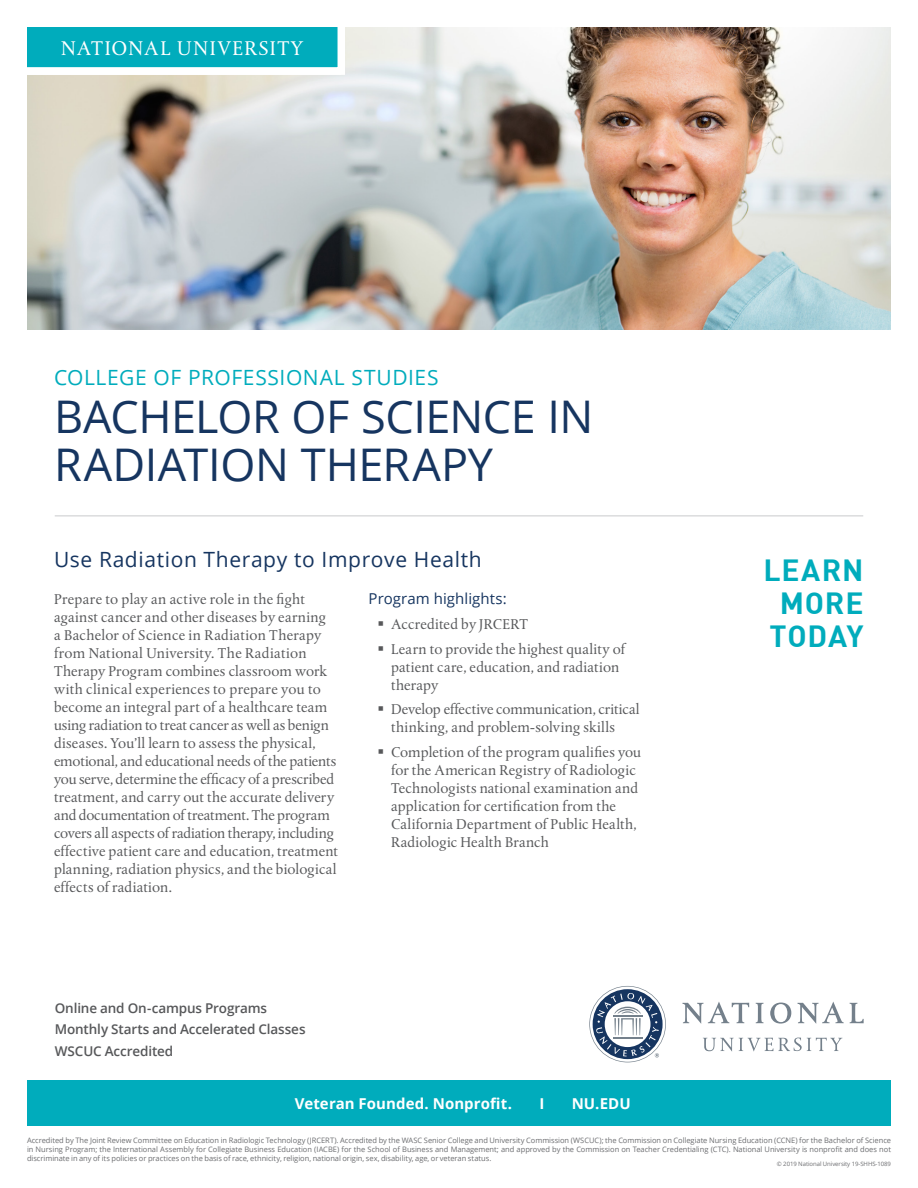
<style>
.page{position:relative;width:918px;height:1188px;background:#fff}
.page>*{position:absolute;margin:0;border:0;box-sizing:border-box;transform-origin:0 0}
.t1{font:45px/48px "Open Sans";letter-spacing:-.01em;color:#163560}
.t2{font:30px/33px "DIN Bold";letter-spacing:.03em;color:#00acbc;text-align:center}
.t3{font:21px "Open Sans";letter-spacing:.03em;color:#163560}
.t4{font:21px "Open Sans";letter-spacing:.03em;color:#00acbc}
.t5{font:21px "Albertina MT Std";letter-spacing:.065em;color:#fff}
.t6{font:15px/18px "Albertina MT Std";letter-spacing:.005em;color:#57585a}
.t7{font:700 15px "Open Sans";letter-spacing:.005em;color:#fff}
.t8{font:15px "Open Sans";letter-spacing:.005em;color:#163560}
.t9{font:600 13.5px/21.8px "Open Sans";letter-spacing:-.01em;color:#57585a}
.t10{font:7.5px/9px "Open Sans";letter-spacing:-.005em;color:#6c6d70;text-align:justify}
.t11{font:6px "Open Sans";letter-spacing:-.01em;color:#6c6d70}
</style>
<div class="page">
<img style="left:27px;top:27px;width:864px;height:302px">
<hr style="left:55px;top:516px;width:808px;height:1px;background:#c9cacc">
<svg style="left:683px;top:1002px;width:66px;height:22px"></svg>
<svg style="left:756px;top:1003px;width:7px;height:20px"></svg>
<svg style="left:770px;top:1003px;width:21px;height:21px"></svg>
<svg style="left:798px;top:1002px;width:46px;height:22px"></svg>
<svg style="left:850px;top:1003px;width:14px;height:20px"></svg>
<svg style="left:703px;top:1038px;width:139px;height:14px"></svg>
<svg style="left:589px;top:986px;width:77px;height:76px"></svg>
<svg style="left:27px;top:27px;width:322px;height:52px;background:#1db3bf"></svg>
<div style="left:0;top:67px;width:341px;height:8px;background:#fff"></div>
<div style="left:27px;top:1080px;width:864px;height:46px;background:#00acbc"></div>
<h3 class="t5" style="left:61px;top:36px;width:244px">NATIONAL UNIVERSITY</h3>
<h3 class="t4" style="left:54px;top:363px;width:386px">COLLEGE OF PROFESSIONAL STUDIES</h3>
<h1 class="t1" style="left:54px;top:391px;width:541px">BACHELOR OF SCIENCE IN<br>RADIATION THERAPY</h1>
<h3 class="t3" style="left:54px;top:545px;width:429px">Use Radiation Therapy to Improve Health</h3>
<h2 class="t2" style="left:763px;top:553px;width:102px">LEARN<br>MORE<br>TODAY</h2>
<p class="t6" style="left:54px;top:590px;width:286px">Prepare to play an active role in the fight against cancer and other diseases by earning<br>a Bachelor of Science in Radiation Therapy from National University. The Radiation Therapy Program combines classroom work with clinical experiences to prepare you to become an integral part of a healthcare team using radiation to treat cancer as well as benign diseases. You’ll learn to assess the physical, emotional, and educational needs of the patients you serve, determine the efficacy of a prescribed treatment, and carry out the accurate delivery and documentation of treatment. The program covers all aspects of radiation therapy, including effective patient care and education, treatment planning, radiation physics, and the biological effects of radiation.</p>
<p class="t8" style="left:369px;top:588px;width:140px">Program highlights:</p>
<p class="t6" style="left:391px;top:612px;width:236px;line-height:24.8px">Accredited by JRCERT<br>Learn to provide the highest quality of</p>
<p class="t6" style="left:391px;top:658px;width:230px">patient care, education, and radiation therapy</p>
<p class="t6" style="left:391px;top:701px;width:250px">Develop effective communication, critical thinking, and problem-solving skills</p>
<p class="t6" style="left:391px;top:743px;width:252px">Completion of the program qualifies you for the American Registry of Radiologic Technologists national examination and application for certification from the California Department of Public Health, Radiologic Health Branch</p>
<p class="t9" style="left:55px;top:997px;width:252px">Online and On-campus Programs<br>Monthly Starts and Accelerated Classes<br>WSCUC Accredited</p>
<p class="t7" style="left:295px;top:1093px;width:219px">Veteran Founded. Nonprofit.</p>
<p class="t7" style="left:539px;top:1093px;width:6px">I</p>
<p class="t7" style="left:572px;top:1093px;width:61px">NU.EDU</p>
<p class="t10" style="left:27px;top:1135px;width:866px">Accredited by The Joint Review Committee on Education in Radiologic Technology (JRCERT). Accredited by the WASC Senior College and University Commission (WSCUC); the Commission on Collegiate Nursing Education (CCNE) for the Bachelor of Science in Nursing Program; the International Assembly for Collegiate Business Education (IACBE) for the School of Business and Management; and approved by the Commission on Teacher Credentialing (CTC). National University is nonprofit and does not discriminate in any of its policies or practices on the basis of race, ethnicity, religion, national origin, sex, disability, age, or veteran status.</p>
<p class="t11" style="left:777px;top:1159px;width:116px">© 2019 National University 19-SHHS-1089</p>
</div>
